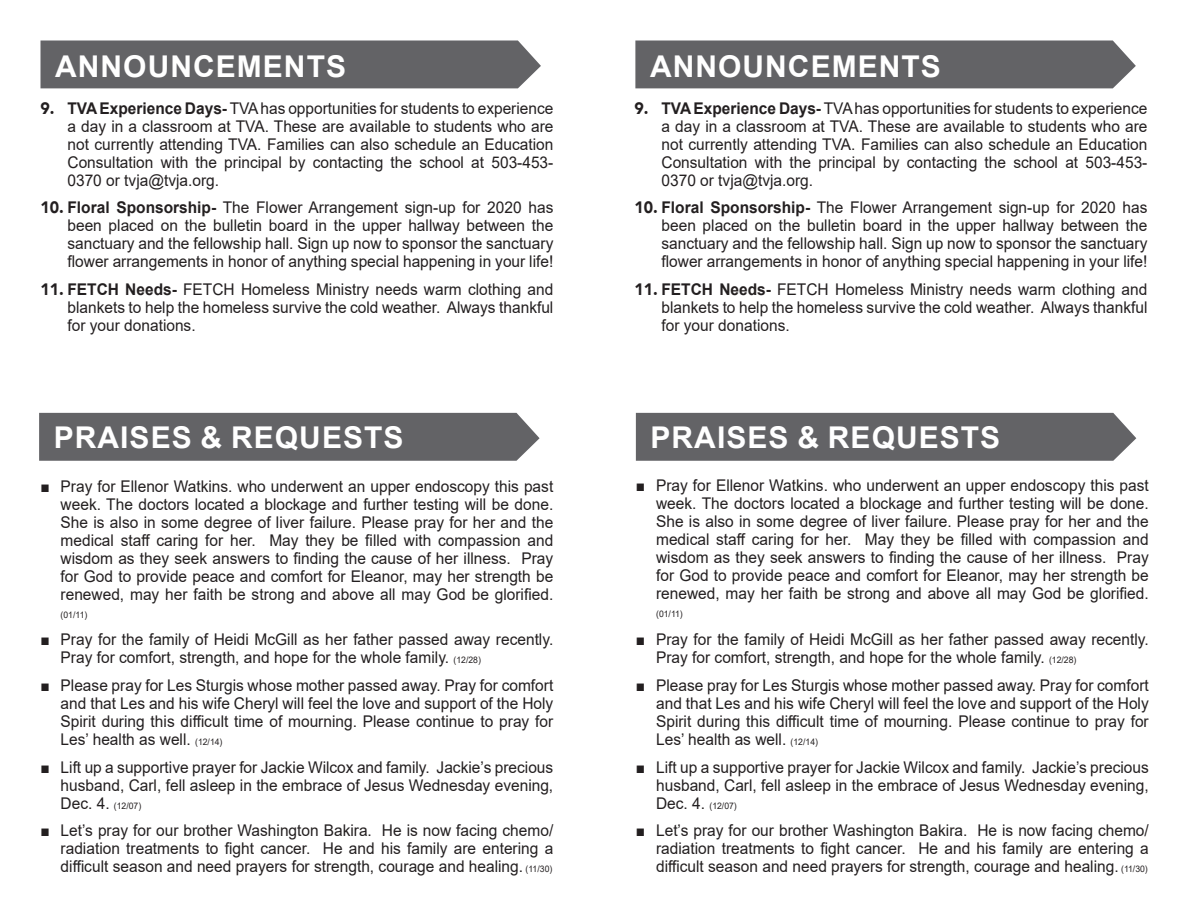
<style>
.page{position:relative;width:1188px;height:918px;background:#fff}
.page>*{position:absolute;margin:0;border:0;box-sizing:border-box;transform-origin:0 0}
.t1{font:700 30px "Arial";letter-spacing:.035em;color:#fff}
.t2{font:16.2px/18px "Arial";color:#231f20;text-align:justify;scale:.96 1}
.t3{font:9px "Arial";color:#231f20;scale:.96 1}
.s1{font-family:"Avenir";font-weight:900;font-size:16.5px}
.s2{font-weight:700}
.s3{font-size:9px}
.s4{font-size:16.2px}
</style>
<div class="page">
<div style="left:635px;top:40px;width:501px;height:48px;background:#636366"></div>
<div style="left:39px;top:413px;width:501px;height:48px;background:#636366"></div>
<div style="left:636px;top:413px;width:500px;height:48px;background:#636366"></div>
<div style="left:40px;top:40px;width:501px;height:48px;background:#636366"></div>
<p class="t1" style="left:55px;top:46px;width:292px">ANNOUNCEMENTS</p>
<p class="t2" style="left:68px;top:99px;width:508px;text-indent:-27px"><span class="s1">9.</span> <span class="s2">TVA Experience Days-</span> TVA has opportunities for students to experience a day in a classroom at TVA. These are available to students who are not currently attending TVA. Families can also schedule an Education Consultation with the principal by contacting the school at 503-453- 0370 or tvja@tvja.org.</p>
<p class="t2" style="left:68px;top:199px;width:508px;text-indent:-27px"><span class="s1">10.</span> <span class="s2">Floral Sponsorship-</span> The Flower Arrangement sign-up for 2020 has been placed on the bulletin board in the upper hallway between the sanctuary and the fellowship hall. Sign up now to sponsor the sanctuary flower arrangements in honor of anything special happening in your life!</p>
<p class="t2" style="left:68px;top:280px;width:508px;text-indent:-27px"><span class="s1">11.</span> <span class="s2">FETCH Needs-</span> FETCH Homeless Ministry needs warm clothing and blankets to help the homeless survive the cold weather. Always thankful for your donations.</p>
<p class="t1" style="left:54px;top:417px;width:351px">PRAISES &amp; REQUESTS</p>
<p class="t2" style="left:61px;top:477px;width:515px;text-indent:-20px">■ Pray for Ellenor Watkins. who underwent an upper endoscopy this past week. The doctors located a blockage and further testing will be done.<br>She is also in some degree of liver failure. Please pray for her and the medical staff caring for her. May they be filled with compassion and wisdom as they seek answers to finding the cause of her illness. Pray for God to provide peace and comfort for Eleanor, may her strength be renewed, may her faith be strong and above all may God be glorified.</p>
<p class="t3" style="left:61px;top:608px;width:29px">(01/11)</p>
<p class="t2" style="left:61px;top:630px;width:515px;text-indent:-20px">■ Pray for the family of Heidi McGill as her father passed away recently.<br>Pray for comfort, strength, and hope for the whole family. <span class="s3">(12/28)</span></p>
<p class="t2" style="left:61px;top:676px;width:515px;text-indent:-20px">■ Please pray for Les Sturgis whose mother passed away. Pray for comfort and that Les and his wife Cheryl will feel the love and support of the Holy Spirit during this difficult time of mourning. Please continue to pray for Les’ health as well. <span class="s3">(12/14)</span></p>
<p class="t2" style="left:40px;top:758px;width:536px;text-align:right">■ Lift up a supportive prayer for Jackie Wilcox and family. Jackie’s precious husband, Carl, fell asleep in the embrace of Jesus Wednesday evening,</p>
<p class="t3" style="left:61px;top:799px;width:86px"><span class="s4">Dec. 4.</span> (12/07)</p>
<p class="t2" style="left:61px;top:822px;width:515px;text-indent:-20px">■ Let’s pray for our brother Washington Bakira. He is now facing chemo/ radiation treatments to fight cancer. He and his family are entering a difficult season and need prayers for strength, courage and healing. <span class="s3">(11/30)</span></p>
<p class="t1" style="left:650px;top:46px;width:292px">ANNOUNCEMENTS</p>
<p class="t2" style="left:662px;top:99px;width:508px;text-indent:-27px"><span class="s1">9.</span> <span class="s2">TVA Experience Days-</span> TVA has opportunities for students to experience a day in a classroom at TVA. These are available to students who are not currently attending TVA. Families can also schedule an Education Consultation with the principal by contacting the school at 503-453- 0370 or tvja@tvja.org.</p>
<p class="t2" style="left:662px;top:199px;width:508px;text-indent:-27px"><span class="s1">10.</span> <span class="s2">Floral Sponsorship-</span> The Flower Arrangement sign-up for 2020 has been placed on the bulletin board in the upper hallway between the sanctuary and the fellowship hall. Sign up now to sponsor the sanctuary flower arrangements in honor of anything special happening in your life!</p>
<p class="t2" style="left:662px;top:280px;width:508px;text-indent:-27px"><span class="s1">11.</span> <span class="s2">FETCH Needs-</span> FETCH Homeless Ministry needs warm clothing and blankets to help the homeless survive the cold weather. Always thankful for your donations.</p>
<p class="t1" style="left:651px;top:417px;width:351px">PRAISES &amp; REQUESTS</p>
<p class="t2" style="left:656px;top:477px;width:515px;text-indent:-20px">■ Pray for Ellenor Watkins. who underwent an upper endoscopy this past week. The doctors located a blockage and further testing will be done.<br>She is also in some degree of liver failure. Please pray for her and the medical staff caring for her. May they be filled with compassion and wisdom as they seek answers to finding the cause of her illness. Pray for God to provide peace and comfort for Eleanor, may her strength be renewed, may her faith be strong and above all may God be glorified.</p>
<p class="t3" style="left:656px;top:608px;width:29px">(01/11)</p>
<p class="t2" style="left:656px;top:630px;width:515px;text-indent:-20px">■ Pray for the family of Heidi McGill as her father passed away recently.<br>Pray for comfort, strength, and hope for the whole family. <span class="s3">(12/28)</span></p>
<p class="t2" style="left:656px;top:676px;width:515px;text-indent:-20px">■ Please pray for Les Sturgis whose mother passed away. Pray for comfort and that Les and his wife Cheryl will feel the love and support of the Holy Spirit during this difficult time of mourning. Please continue to pray for Les’ health as well. <span class="s3">(12/14)</span></p>
<p class="t2" style="left:636px;top:758px;width:536px;text-align:right">■ Lift up a supportive prayer for Jackie Wilcox and family. Jackie’s precious husband, Carl, fell asleep in the embrace of Jesus Wednesday evening,</p>
<p class="t3" style="left:656px;top:799px;width:86px"><span class="s4">Dec. 4.</span> (12/07)</p>
<p class="t2" style="left:656px;top:821px;width:515px;text-indent:-20px">■ Let’s pray for our brother Washington Bakira. He is now facing chemo/ radiation treatments to fight cancer. He and his family are entering a difficult season and need prayers for strength, courage and healing. <span class="s3">(11/30)</span></p>
</div>
